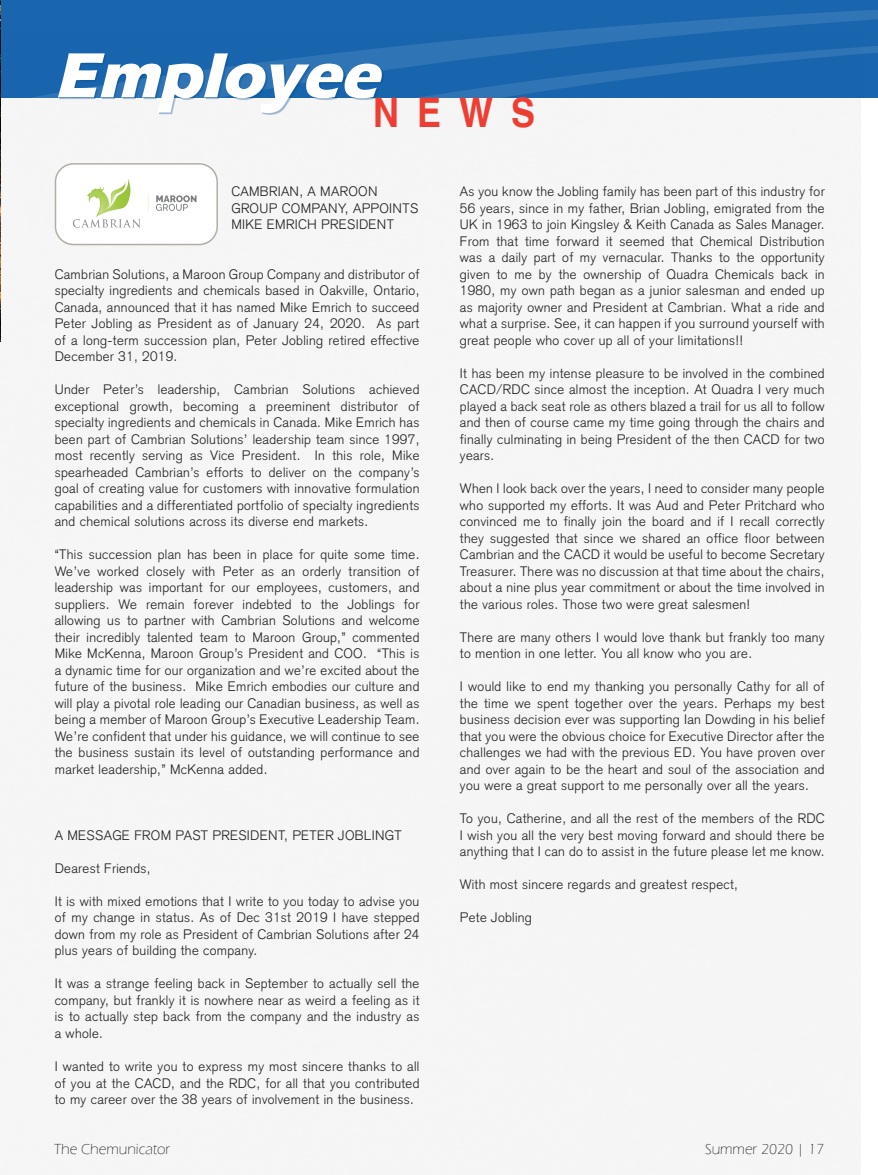
<style>
.page{position:relative;width:878px;height:1175px;background:#fff}
.page>*{position:absolute;margin:0;border:0;box-sizing:border-box;transform-origin:0 0}
.t1{font:italic 700 66px "Eras ITC";color:#fff}
.t2{font:700 40.65px "Helvetica cyr";color:#ee3e34;scale:.88 1}
.t3{font:300 15px "Eras ITC";color:#231f20}
.t4{font:300 13.5px/16.5px "Akzidenz Grotesk";letter-spacing:.025em;color:#231f20;text-align:justify}
</style>
<div class="page">
<img style="left:72px;top:179px;width:125px;height:49px">
<div style="left:55px;top:163px;width:163px;height:82px;border:2px solid #b4ada4;border-radius:18px"></div>
<div style="left:0;top:0;width:877px;height:97px;background:#1a66ae"></div>
<svg style="left:37px;top:10px;width:840px;height:87px"></svg>
<div style="left:59px;top:55px;width:324px;height:60px;background:#004a8d;opacity:.35"></div>
<img style="left:0;top:0;width:1px;height:341px">
<h1 class="t1" style="left:55px;top:37px;width:341px">Employee</h1>
<h2 class="t2" style="left:373px;top:90px;width:186px">NEWS</h2>
<p class="t4" style="left:231px;top:183px;width:188px;text-align:left">CAMBRIAN, A MAROON<br>GROUP COMPANY, APPOINTS<br>MIKE EMRICH PRESIDENT</p>
<p class="t4" style="left:55px;top:266px;width:366px">Cambrian Solutions, a Maroon Group Company and distributor of specialty ingredients and chemicals based in Oakville, Ontario, Canada, announced that it has named Mike Emrich to succeed Peter Jobling as President as of January 24, 2020. As part of a long-term succession plan, Peter Jobling retired effective December 31, 2019.</p>
<p class="t4" style="left:55px;top:381px;width:366px">Under Peter’s leadership, Cambrian Solutions achieved exceptional growth, becoming a preeminent distributor of specialty ingredients and chemicals in Canada. Mike Emrich has been part of Cambrian Solutions’ leadership team since 1997, most recently serving as Vice President. In this role, Mike spearheaded Cambrian’s efforts to deliver on the company’s goal of creating value for customers with innovative formulation capabilities and a differentiated portfolio of specialty ingredients and chemical solutions across its diverse end markets.</p>
<p class="t4" style="left:55px;top:546px;width:366px">“This succession plan has been in place for quite some time.<br>We’ve worked closely with Peter as an orderly transition of leadership was important for our employees, customers, and suppliers. We remain forever indebted to the Joblings for allowing us to partner with Cambrian Solutions and welcome their incredibly talented team to Maroon Group,” commented Mike McKenna, Maroon Group’s President and COO. “This is a dynamic time for our organization and we’re excited about the future of the business. Mike Emrich embodies our culture and will play a pivotal role leading our Canadian business, as well as being a member of Maroon Group’s Executive Leadership Team.<br>We’re confident that under his guidance, we will continue to see the business sustain its level of outstanding performance and market leadership,” McKenna added.</p>
<p class="t4" style="left:55px;top:827px;width:348px">A MESSAGE FROM PAST PRESIDENT, PETER JOBLINGT</p>
<p class="t4" style="left:55px;top:860px;width:97px">Dearest Friends,</p>
<p class="t4" style="left:55px;top:893px;width:366px">It is with mixed emotions that I write to you today to advise you of my change in status. As of Dec 31st 2019 I have stepped down from my role as President of Cambrian Solutions after 24 plus years of building the company.</p>
<p class="t4" style="left:55px;top:975px;width:366px">It was a strange feeling back in September to actually sell the company, but frankly it is nowhere near as weird a feeling as it is to actually step back from the company and the industry as a whole.</p>
<p class="t4" style="left:55px;top:1058px;width:366px">I wanted to write you to express my most sincere thanks to all of you at the CACD, and the RDC, for all that you contributed to my career over the 38 years of involvement in the business.</p>
<p class="t4" style="left:460px;top:183px;width:366px">As you know the Jobling family has been part of this industry for 56 years, since in my father, Brian Jobling, emigrated from the UK in 1963 to join Kingsley &amp; Keith Canada as Sales Manager.<br>From that time forward it seemed that Chemical Distribution was a daily part of my vernacular. Thanks to the opportunity given to me by the ownership of Quadra Chemicals back in 1980, my own path began as a junior salesman and ended up as majority owner and President at Cambrian. What a ride and what a surprise. See, it can happen if you surround yourself with great people who cover up all of your limitations!!</p>
<p class="t4" style="left:460px;top:365px;width:366px">It has been my intense pleasure to be involved in the combined CACD/RDC since almost the inception. At Quadra I very much played a back seat role as others blazed a trail for us all to follow and then of course came my time going through the chairs and finally culminating in being President of the then CACD for two years.</p>
<p class="t4" style="left:460px;top:480px;width:366px">When I look back over the years, I need to consider many people who supported my efforts. It was Aud and Peter Pritchard who convinced me to finally join the board and if I recall correctly they suggested that since we shared an office floor between Cambrian and the CACD it would be useful to become Secretary Treasurer. There was no discussion at that time about the chairs, about a nine plus year commitment or about the time involved in the various roles. Those two were great salesmen!</p>
<p class="t4" style="left:460px;top:629px;width:366px">There are many others I would love thank but frankly too many to mention in one letter. You all know who you are.</p>
<p class="t4" style="left:460px;top:678px;width:366px">I would like to end my thanking you personally Cathy for all of the time we spent together over the years. Perhaps my best business decision ever was supporting Ian Dowding in his belief that you were the obvious choice for Executive Director after the challenges we had with the previous ED. You have proven over and over again to be the heart and soul of the association and you were a great support to me personally over all the years.</p>
<p class="t4" style="left:460px;top:810px;width:366px">To you, Catherine, and all the rest of the members of the RDC I wish you all the very best moving forward and should there be anything that I can do to assist in the future please let me know.</p>
<p class="t4" style="left:460px;top:876px;width:279px">With most sincere regards and greatest respect,</p>
<p class="t4" style="left:460px;top:909px;width:73px">Pete Jobling</p>
<p class="t3" style="left:54px;top:1141px;width:118px">The Chemunicator</p>
<p class="t3" style="left:705px;top:1141px;width:121px">Summer 2020 | 17</p>
</div>
